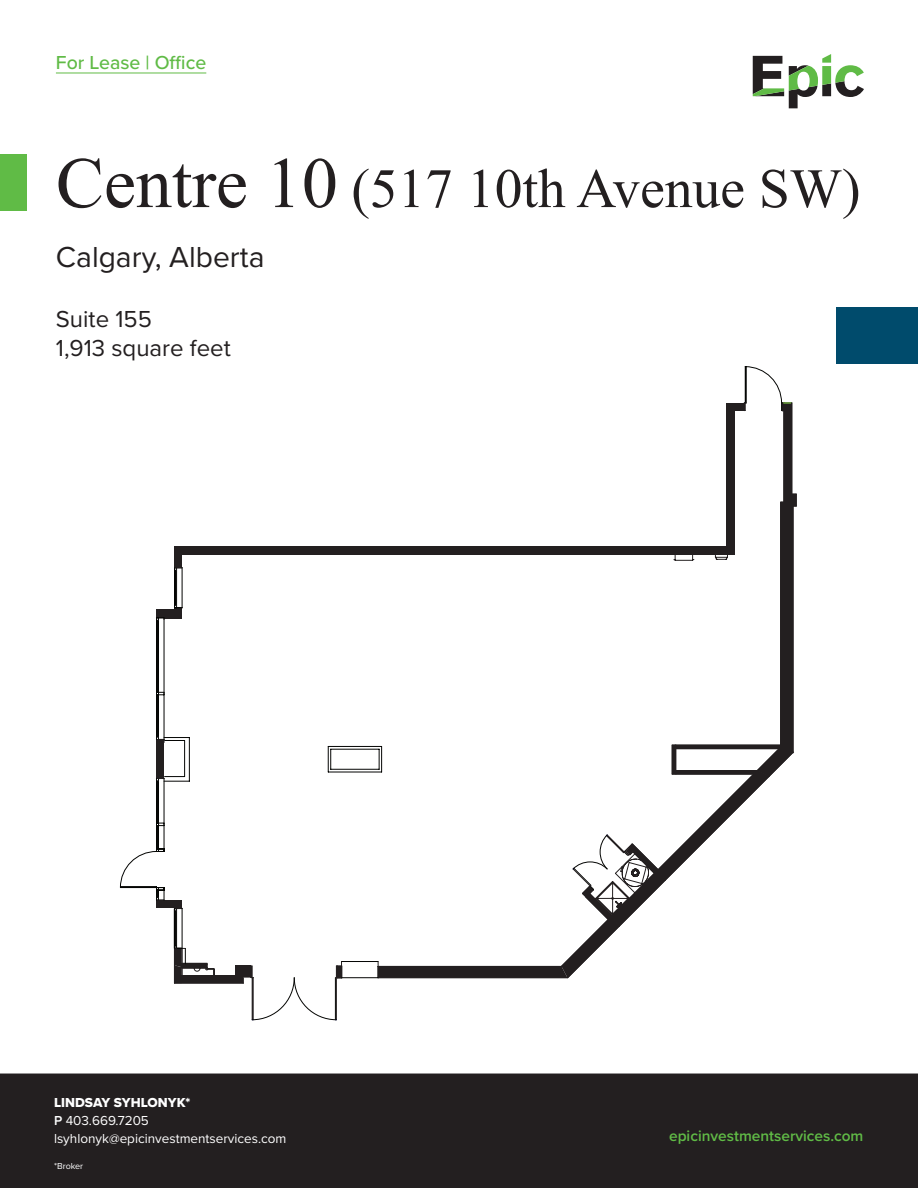
<style>
.page{position:relative;width:918px;height:1188px;background:#fff}
.page>*{position:absolute;margin:0;border:0;box-sizing:border-box;transform-origin:0 0}
.t1{font:55.5px "Times New Roman";color:#231f20}
.t2{font:30px "Proxima Nova";color:#231f20}
.t3{font:24px/28.8px "Proxima Nova";color:#231f20}
.t4{font:500 19.5px "Proxima Nova";color:#60bb46}
.t5{font:600 15.45px "Proxima Nova";color:#60bb46}
.t6{font:13.5px/18px "Proxima Nova";color:#fff}
.t7{font:13.5px "Proxima Nova Extrabld";color:#fff}
.t8{font:9px "Proxima Nova";color:#fff}
.s1{font-size:72px}
.s2{font-weight:600}
</style>
<div class="page">
<div style="left:1px;top:1074px;width:916px;height:113px;background:#231f20"></div>
<div style="left:0;top:1074px;width:918px;height:114px;border:1px solid #231f20"></div>
<div style="left:0;top:155px;width:26px;height:56px;background:#60bb46"></div>
<div style="left:836px;top:308px;width:82px;height:56px;background:#004b6c"></div>
<svg style="left:753px;top:54px;width:111px;height:54px"></svg>
<hr style="left:56px;top:72px;width:150px;height:1px;background:#60bb46">
<div style="left:157px;top:610px;width:7px;height:8px;background:#231f20"></div>
<div style="left:157px;top:740px;width:7px;height:38px;background:#231f20"></div>
<div style="left:157px;top:900px;width:7px;height:7px;background:#231f20"></div>
<div style="left:175px;top:546px;width:7px;height:22px;background:#231f20"></div>
<div style="left:182px;top:976px;width:54px;height:7px;background:#231f20"></div>
<div style="left:182px;top:546px;width:544px;height:8px;background:#231f20"></div>
<div style="left:784px;top:403px;width:8px;height:103px;background:#231f20"></div>
<hr style="left:182px;top:975px;width:54px;height:2px;background:#231f20">
<hr style="left:175px;top:983px;width:68px;height:1px;background:#231f20">
<hr style="left:783px;top:411px;width:2px;height:95px;background:#231f20">
<svg style="left:163px;top:554px;width:71px;height:418px"></svg>
<hr style="left:158px;top:778px;width:1px;height:48px;background:#040503">
<svg style="left:120px;top:822px;width:45px;height:79px"></svg>
<hr style="left:157px;top:781px;width:1px;height:42px;background:#040503">
<hr style="left:164px;top:778px;width:1px;height:48px;background:#040503">
<hr style="left:156px;top:778px;width:1px;height:48px;background:#040503">
<hr style="left:158px;top:692px;width:1px;height:48px;background:#040503">
<hr style="left:157px;top:695px;width:1px;height:42px;background:#040503">
<hr style="left:164px;top:692px;width:1px;height:48px;background:#040503">
<hr style="left:156px;top:692px;width:1px;height:48px;background:#040503">
<hr style="left:158px;top:618px;width:1px;height:77px;background:#040503">
<svg style="left:157px;top:692px;width:7px;height:3px"></svg>
<svg style="left:157px;top:617px;width:8px;height:4px"></svg>
<hr style="left:157px;top:620px;width:1px;height:72px;background:#040503">
<hr style="left:164px;top:618px;width:1px;height:77px;background:#040503">
<hr style="left:156px;top:618px;width:1px;height:77px;background:#040503">
<hr style="left:176px;top:568px;width:1px;height:40px;background:#040503">
<svg style="left:175px;top:605px;width:7px;height:3px"></svg>
<svg style="left:175px;top:567px;width:7px;height:4px"></svg>
<hr style="left:175px;top:570px;width:1px;height:35px;background:#040503">
<hr style="left:182px;top:568px;width:1px;height:40px;background:#040503">
<hr style="left:174px;top:568px;width:1px;height:40px;background:#040503">
<hr style="left:176px;top:908px;width:1px;height:40px;background:#040503">
<svg style="left:174px;top:946px;width:12px;height:37px"></svg>
<svg style="left:175px;top:908px;width:7px;height:4px"></svg>
<hr style="left:175px;top:911px;width:1px;height:35px;background:#040503">
<hr style="left:182px;top:908px;width:1px;height:40px;background:#040503">
<hr style="left:174px;top:908px;width:1px;height:40px;background:#040503">
<svg style="left:782px;top:402px;width:10px;height:9px"></svg>
<svg style="left:726px;top:366px;width:56px;height:128px"></svg>
<hr style="left:189px;top:738px;width:1px;height:43px;background:#040503">
<svg style="left:157px;top:737px;width:32px;height:4px"></svg>
<hr style="left:184px;top:740px;width:1px;height:37px;background:#040503">
<svg style="left:157px;top:776px;width:32px;height:6px"></svg>
<svg style="left:234px;top:494px;width:563px;height:526px"></svg>
<h3 class="t4" style="left:56px;top:48px;width:152px">For Lease | Office</h3>
<h1 class="t1" style="left:56px;top:149px;width:806px"><span class="s1">Centre 10</span> (517 10th Avenue SW)</h1>
<h2 class="t2" style="left:56px;top:235px;width:210px">Calgary, Alberta</h2>
<h3 class="t3" style="left:56px;top:304px;width:176px">Suite 155<br>1,913 square feet</h3>
<p class="t7" style="left:54px;top:1092px;width:138px">LINDSAY SYHLONYK*</p>
<p class="t6" style="left:54px;top:1111px;width:234px"><span class="s2">P</span> 403.669.7205 lsyhlonyk@epicinvestmentservices.com</p>
<p class="t8" style="left:54px;top:1159px;width:31px">*Broker</p>
<p class="t5" style="left:669px;top:1124px;width:196px">epicinvestmentservices.com</p>
</div>
